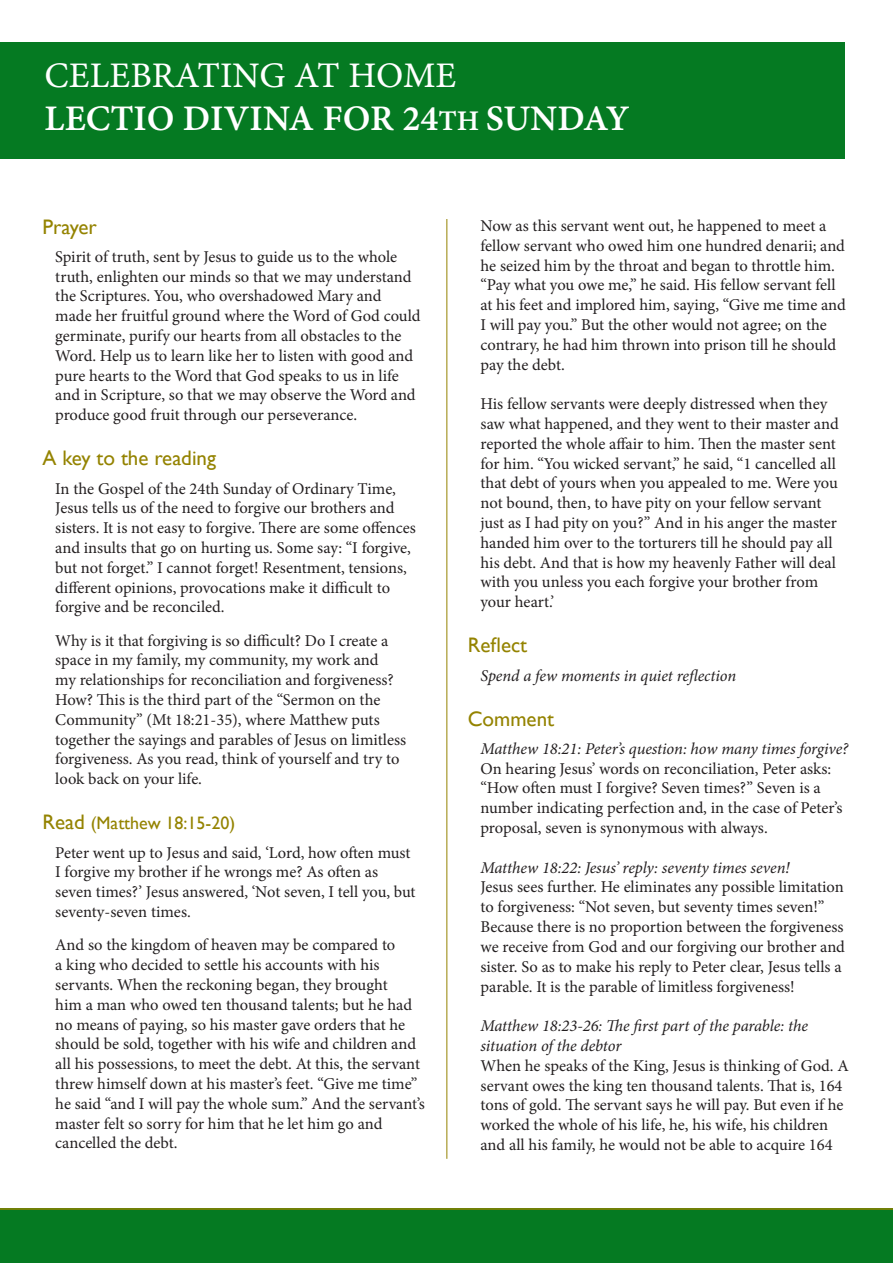
<style>
.page{position:relative;width:893px;height:1263px;background:#fff}
.page>*{position:absolute;margin:0;border:0;box-sizing:border-box;transform-origin:0 0}
.Reverse_Subhead{font:36px "Minion Pro Semibold Capt";color:#fff}
.Reverse_Heading{font:36px "Minion Pro Capt";color:#fff}
.Small_Heads{font:21px "Gill Sans";color:#948300}
.Small_Heads-2{font:18px "Gill Sans";color:#948300}
.Indented_basic{font:16.5px/19.8px "Minion Pro";letter-spacing:-.005em;color:#231f20}
.Indented_basic-2{font:italic 16.5px/19.8px "Minion Pro";letter-spacing:-.005em;color:#231f20}
.s1{font-size:28.5px}
.s2{font-size:21px}
.s3{font-style:italic}
</style>
<div class="page">
<hr style="left:446px;top:219px;width:1px;height:940px;background:#948300">
<div style="left:0;top:1208px;width:893px;height:55px;background:#057a22"></div>
<div style="left:0;top:43px;width:844px;height:116px;background:#057a22"></div>
<p class="Reverse_Heading" style="left:45px;top:51px;width:413px">CELEBRATING AT HOME</p>
<p class="Reverse_Subhead" style="left:45px;top:93px;width:586px">LECTIO DIVINA FOR 24<span class="s1">TH</span> SUNDAY</p>
<p class="Small_Heads" style="left:43px;top:214px;width:56px">Prayer</p>
<p class="Indented_basic" style="left:55px;top:247px;width:367px">Spirit of truth, sent by Jesus to guide us to the whole truth, enlighten our minds so that we may understand the Scriptures. You, who overshadowed Mary and made her fruitful ground where the Word of God could germinate, purify our hearts from all obstacles to the Word. Help us to learn like her to listen with good and pure hearts to the Word that God speaks to us in life and in Scripture, so that we may observe the Word and produce good fruit through our perseverance.</p>
<p class="Small_Heads" style="left:43px;top:446px;width:175px">A key to the reading</p>
<p class="Indented_basic" style="left:55px;top:478px;width:362px">In the Gospel of the 24th Sunday of Ordinary Time, Jesus tells us of the need to forgive our brothers and sisters. It is not easy to forgive. There are some offences and insults that go on hurting us. Some say: “I forgive, but not forget.” I cannot forget! Resentment, tensions, different opinions, provocations make it difficult to forgive and be reconciled.</p>
<p class="Indented_basic" style="left:55px;top:631px;width:352px">Why is it that forgiving is so difficult? Do I create a space in my family, my community, my work and<br>my relationships for reconciliation and forgiveness?<br>How? This is the third part of the “Sermon on the Community” (Mt 18:21-35), where Matthew puts together the sayings and parables of Jesus on limitless forgiveness. As you read, think of yourself and try to look back on your life.</p>
<p class="Small_Heads-2" style="left:43px;top:813px;width:194px"><span class="s2">Read</span> (Matthew 18:15-20)</p>
<p class="Indented_basic" style="left:55px;top:842px;width:362px">Peter went up to Jesus and said, ‘Lord, how often must I forgive my brother if he wrongs me? As often as seven times?’ Jesus answered, ‘Not seven, I tell you, but seventy-seven times.</p>
<p class="Indented_basic" style="left:55px;top:935px;width:371px">And so the kingdom of heaven may be compared to<br>a king who decided to settle his accounts with his servants. When the reckoning began, they brought<br>him a man who owed ten thousand talents; but he had no means of paying, so his master gave orders that he should be sold, together with his wife and children and all his possessions, to meet the debt. At this, the servant threw himself down at his master’s feet. “Give me time” he said “and I will pay the whole sum.” And the servant’s master felt so sorry for him that he let him go and cancelled the debt.</p>
<p class="Indented_basic" style="left:480px;top:216px;width:367px">Now as this servant went out, he happened to meet a fellow servant who owed him one hundred denarii; and he seized him by the throat and began to throttle him. “Pay what you owe me,” he said. His fellow servant fell at his feet and implored him, saying, “Give me time and I will pay you.” But the other would not agree; on the contrary, he had him thrown into prison till he should pay the debt.</p>
<p class="Indented_basic" style="left:480px;top:394px;width:360px">His fellow servants were deeply distressed when they saw what happened, and they went to their master and reported the whole affair to him. Then the master sent for him. “You wicked servant,” he said, “1 cancelled all that debt of yours when you appealed to me. Were you not bound, then, to have pity on your fellow servant just as I had pity on you?” And in his anger the master handed him over to the torturers till he should pay all his debt. And that is how my heavenly Father will deal with you unless you each forgive your brother from your heart.’</p>
<p class="Small_Heads" style="left:468px;top:633px;width:61px">Reflect</p>
<p class="Indented_basic-2" style="left:480px;top:665px;width:257px">Spend a few moments in quiet reflection</p>
<p class="Small_Heads" style="left:468px;top:706px;width:88px">Comment</p>
<p class="Indented_basic" style="left:480px;top:739px;width:369px"><span class="s3">Matthew 18:21: Peter’s question: how many times forgive?<br></span>On hearing Jesus’ words on reconciliation, Peter asks: “How often must I forgive? Seven times?” Seven is a number indicating perfection and, in the case of Peter’s proposal, seven is synonymous with always.</p>
<p class="Indented_basic-2" style="left:480px;top:857px;width:311px">Matthew 18:22: Jesus’ reply: seventy times seven!</p>
<p class="Indented_basic" style="left:480px;top:877px;width:366px">Jesus sees further. He eliminates any possible limitation to forgiveness: “Not seven, but seventy times seven!” Because there is no proportion between the forgiveness we receive from God and our forgiving our brother and sister. So as to make his reply to Peter clear, Jesus tells a parable. It is the parable of limitless forgiveness!</p>
<p class="Indented_basic-2" style="left:480px;top:1016px;width:329px">Matthew 18:23-26: The first part of the parable: the situation of the debtor</p>
<p class="Indented_basic" style="left:480px;top:1055px;width:370px">When he speaks of the King, Jesus is thinking of God. A servant owes the king ten thousand talents. That is, 164 tons of gold. The servant says he will pay. But even if he worked the whole of his life, he, his wife, his children and all his family, he would not be able to acquire 164</p>
</div>
